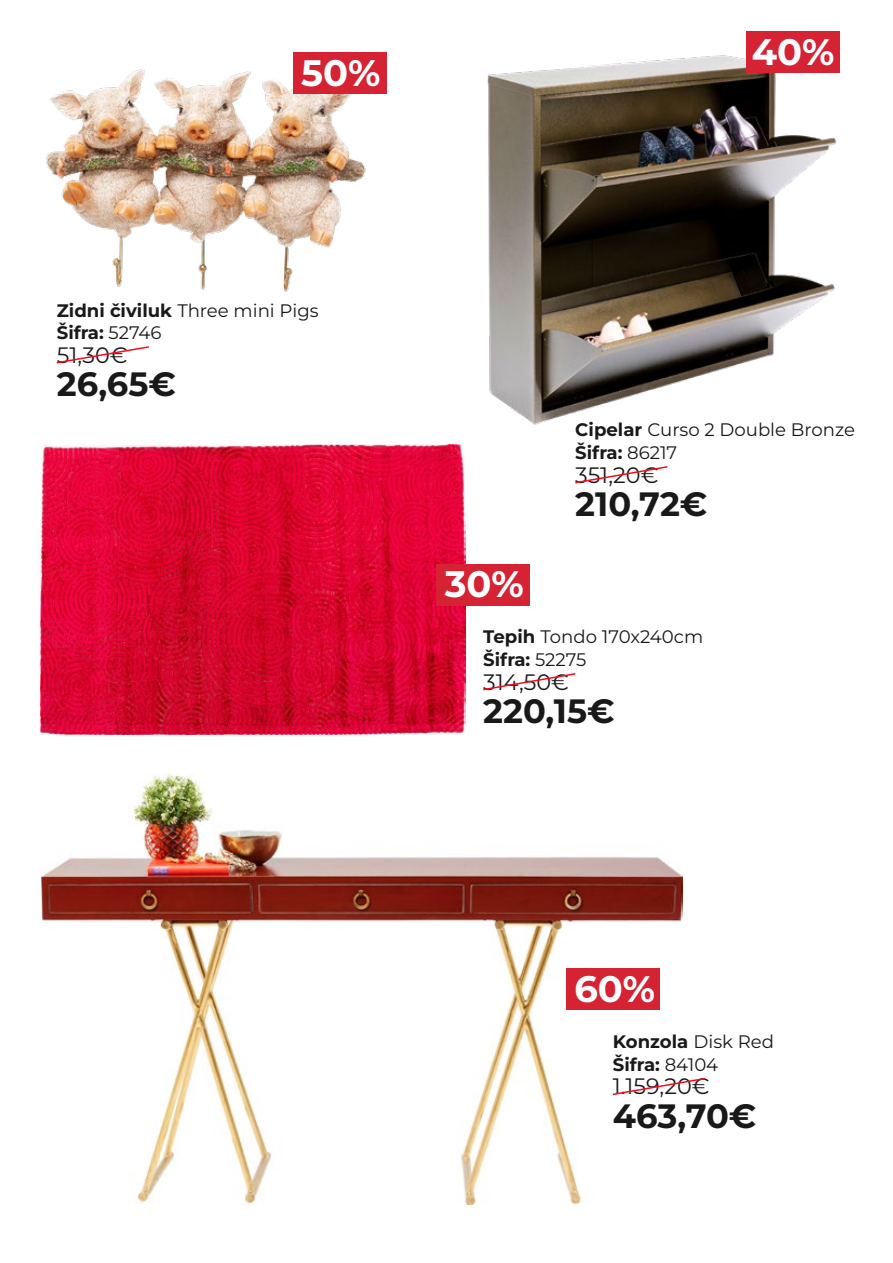
<style>
.page{position:relative;width:893px;height:1263px;background:#fff}
.page>*{position:absolute;margin:0;border:0;box-sizing:border-box;transform-origin:0 0}
.t1{font:700 36.75px "Montserrat";color:#fff}
.t2{font:700 33.75px "Montserrat";color:#191919}
.t3{font:22.35px "Montserrat";color:#191919}
.t4{font:18.15px/22.6px "Montserrat";color:#191919}
.t5{font:700 18.15px/22.6px "Montserrat";color:#191919}
.s1{font-weight:400}
.s2{font-weight:700}
</style>
<div class="page">
<img style="left:46px;top:69px;width:320px;height:223px">
<svg style="left:56px;top:346px;width:93px;height:18px"></svg>
<div style="left:293px;top:52px;width:93px;height:42px;background:#d62334"></div>
<img style="left:446px;top:31px;width:394px;height:414px">
<div style="left:746px;top:32px;width:93px;height:41px;background:#d62334"></div>
<svg style="left:575px;top:466px;width:93px;height:18px"></svg>
<img style="left:40px;top:445px;width:425px;height:290px">
<img style="left:41px;top:773px;width:641px;height:431px">
<svg style="left:483px;top:673px;width:93px;height:18px"></svg>
<div style="left:437px;top:564px;width:93px;height:41px;background:#d62334"></div>
<svg style="left:611px;top:1077px;width:94px;height:19px"></svg>
<div style="left:566px;top:969px;width:93px;height:41px;background:#d62334"></div>
<h1 class="t1" style="left:301px;top:48px;width:81px">50%</h1>
<h1 class="t1" style="left:752px;top:28px;width:84px">40%</h1>
<p class="t5" style="left:57px;top:298px;width:263px">Zidni čiviluk <span class="s1">Three mini Pigs<br></span>Šifra: <span class="s1">52746</span></p>
<p class="t3" style="left:57px;top:340px;width:72px">51,30€</p>
<h2 class="t2" style="left:57px;top:362px;width:121px">26,65€</h2>
<h1 class="t1" style="left:445px;top:560px;width:81px">30%</h1>
<p class="t4" style="left:575px;top:418px;width:281px"><span class="s2">Cipelar</span> Curso 2 Double Bronze<br><span class="s2">Šifra:</span> 86217</p>
<p class="t3" style="left:575px;top:460px;width:85px">351,20€</p>
<h2 class="t2" style="left:575px;top:482px;width:134px">210,72€</h2>
<p class="t4" style="left:483px;top:625px;width:221px"><span class="s2">Tepih</span> Tondo 170x240cm<br><span class="s2">Šifra:</span> 52275</p>
<p class="t3" style="left:483px;top:667px;width:87px">314,50€</p>
<h2 class="t2" style="left:483px;top:689px;width:133px">220,15€</h2>
<h1 class="t1" style="left:574px;top:964px;width:82px">60%</h1>
<p class="t5" style="left:613px;top:1030px;width:163px">Konzola <span class="s1">Disk Red<br></span>Šifra: <span class="s1">84104</span></p>
<p class="t3" style="left:613px;top:1071px;width:98px">1.159,20€</p>
<h2 class="t2" style="left:613px;top:1093px;width:145px">463,70€</h2>
</div>
